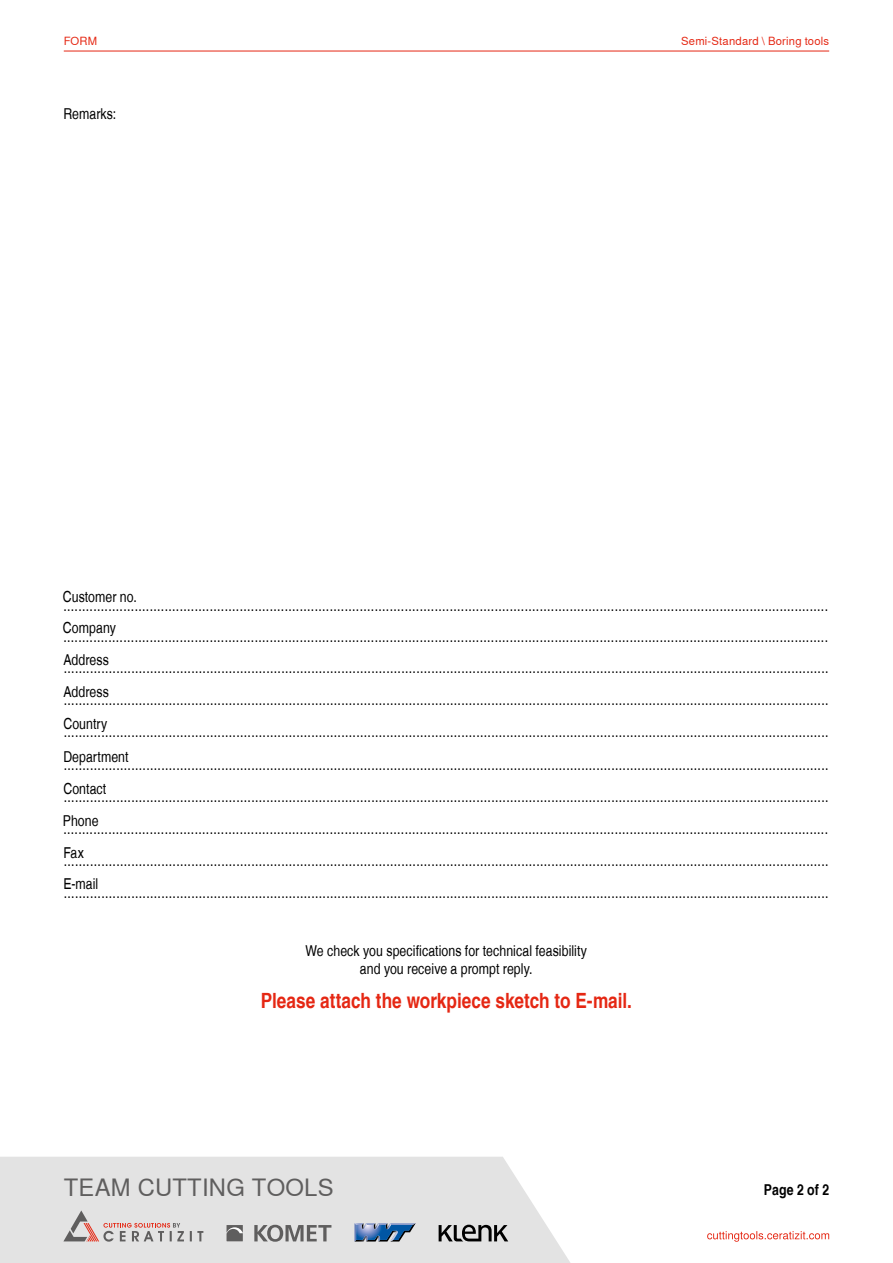
<style>
.page{position:relative;width:893px;height:1263px;background:#fff}
.page>*{position:absolute;margin:0;border:0;box-sizing:border-box;transform-origin:0 0}
.t1{font:23.85px "Nimbus Sans WNT Global";letter-spacing:.01em;color:#5f5e5e}
.t2{font:700 condensed 21px "Ceratizit Sans Global";color:#e52713}
.t3{font:condensed 15px/32px "Ceratizit Sans Global";letter-spacing:.005em;color:#000;text-align:justify}
.t4{font:700 15px "Nimbus Sans WNT Global Cond";letter-spacing:.005em;color:#000}
.t5{font:11.25px "Nimbus Sans WNT Global";letter-spacing:.015em;color:#e52713}
</style>
<div class="page">
<svg style="left:0;top:1157px;width:570px;height:106px;background:#e4e4e4"></svg>
<svg style="left:63px;top:1210px;width:140px;height:31px;background:#d2c8c8"></svg>
<svg style="left:254px;top:1225px;width:77px;height:17px"></svg>
<svg style="left:226px;top:1225px;width:17px;height:16px"></svg>
<svg style="left:439px;top:1225px;width:69px;height:16px"></svg>
<svg style="left:354px;top:1223px;width:62px;height:18px"></svg>
<svg style="left:707px;top:1231px;width:122px;height:11px"></svg>
<hr style="left:64px;top:51px;width:765px;height:1px;background:#e52713">
<p class="t5" style="left:64px;top:34px;width:35px">FORM</p>
<p class="t5" style="left:681px;top:34px;width:149px">Semi-Standard \ Boring tools</p>
<p class="t3" style="left:63px;top:98px;width:54px">Remarks:</p>
<p class="t3" style="left:63px;top:581px;width:76px">Customer no.</p>
<p class="t3" style="left:63px;top:590px;width:766px">............................................................................................................................................................................................................</p>
<p class="t3" style="left:63px;top:612px;width:54px;text-align:left">Company<br>Address<br>Address</p>
<p class="t3" style="left:63px;top:620px;width:767px">............................................................................................................................................................................................................ ............................................................................................................................................................................................................ ............................................................................................................................................................................................................</p>
<p class="t3" style="left:63px;top:708px;width:45px">Country</p>
<p class="t3" style="left:64px;top:716px;width:766px">............................................................................................................................................................................................................</p>
<p class="t3" style="left:63px;top:741px;width:67px;text-align:left">Department<br>Contact<br>Phone<br>Fax<br>E-mail</p>
<p class="t3" style="left:63px;top:749px;width:767px">............................................................................................................................................................................................................ ............................................................................................................................................................................................................ ............................................................................................................................................................................................................ ............................................................................................................................................................................................................ ............................................................................................................................................................................................................</p>
<p class="t3" style="left:305px;top:942px;width:283px;line-height:18px;text-align:center">We check you specifications for technical feasibility and you receive a prompt reply.</p>
<h2 class="t2" style="left:261px;top:989px;width:373px">Please attach the workpiece sketch to E-mail.</h2>
<h1 class="t1" style="left:64px;top:1173px;width:271px">TEAM CUTTING TOOLS</h1>
<p class="t4" style="left:764px;top:1181px;width:67px">Page 2 of 2</p>
</div>
